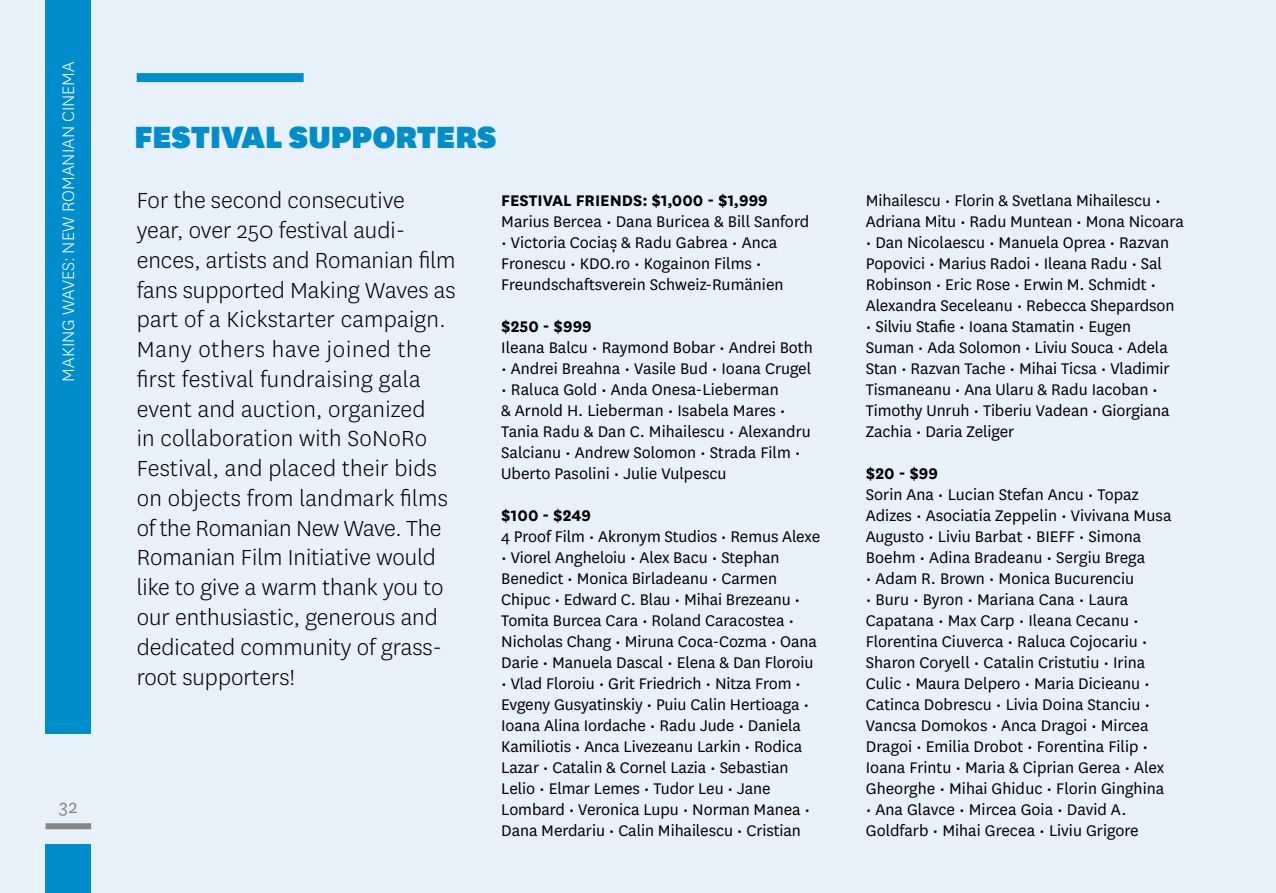
<style>
.page{position:relative;width:1276px;height:893px;background:#e8f0fa}
.page>*{position:absolute;margin:0;border:0;box-sizing:border-box;transform-origin:0 0}
.t1{font:900 36px "National";color:#008dcc}
.t2{font:300 25.5px/29.7px "National";color:#000}
.t3{font:21px "National";color:#868686}
.t4{font:300 19.5px "National";letter-spacing:.01em;color:#fff}
.t5{font:18px/21px "National";letter-spacing:-.005em;color:#000}
.t6{font:700 18px "National";color:#000}
</style>
<div class="page">
<div style="left:46px;top:823px;width:45px;height:6px;background:#868686"></div>
<div style="left:46px;top:844px;width:45px;height:49px;background:#008dcc"></div>
<div style="left:46px;top:0;width:45px;height:733px;background:#008dcc"></div>
<div style="left:137px;top:73px;width:167px;height:9px;background:#008dcc"></div>
<p class="t4" style="left:56px;top:382px;width:322px;rotate:-90deg">MAKI NG WAVES: New Roman ian Cin ema</p>
<p class="t3" style="left:59px;top:792px;width:20px">32</p>
<h1 class="t1" style="left:135px;top:112px;width:20px">FEST</h1>
<h1 class="t1" style="left:210px;top:112px;width:143px">IVAL SUPPORTERS</h1>
<p class="t2" style="left:137px;top:185px;width:320px">For the second consecutive year, over 250 festival audi&shy;ences, artists and Romanian film fans supported M aking Waves as part of a Kickstarter campaign.<br>Many others have joined the first festival fundraising gala event and auction, organized<br>in collaboration with SoNoRo<br>Festival, and placed their bids on objects from landmark films of the Romanian New Wave. The<br>Romanian Film I nitiative would like to give a warm thank you to our enthusiastic, generous and dedicated community of grass&shy;root supporters!</p>
<p class="t6" style="left:501px;top:187px;width:46px">FESTIVAL</p>
<p class="t6" style="left:576px;top:187px;width:20px">FRIENDS</p>
<p class="t6" style="left:642px;top:187px;width:127px">: $1,000 - $1,999</p>
<p class="t5" style="left:501px;top:210px;width:309px">Marius Bercea • Dana Buricea &amp; Bill Sanford</p>
<p class="t5" style="left:501px;top:231px;width:284px">• Victoria Cociaș &amp; Radu Gabrea • Anca<br>Fronescu • KDO.ro • Kogainon Films •<br>Freundschaftsverein Schweiz-Rumänien</p>
<p class="t6" style="left:501px;top:313px;width:92px">$250 - $999</p>
<p class="t5" style="left:501px;top:336px;width:313px">Ileana Balcu • Raymond Bobar • Andrei Both</p>
<p class="t5" style="left:501px;top:357px;width:312px">• Andrei Breahna • Vasile Bud • Ioana Crugel</p>
<p class="t5" style="left:501px;top:378px;width:311px">• Raluca Gold • Anda Onesa-Lieberman<br>&amp; Arnold H. Lieberman • Isabela Mares • Tania Radu &amp; Dan C. Mihailescu • Alexandru Salcianu • Andrew Solomon • Strada Film • Uberto Pasolini • Julie Vulpescu</p>
<p class="t6" style="left:501px;top:502px;width:91px">$100 - $249</p>
<p class="t5" style="left:501px;top:525px;width:320px">4 Proof Film • Akronym Studios • Remus Alexe</p>
<p class="t5" style="left:501px;top:546px;width:317px">• Viorel Angheloiu • Alex Bacu • Stephan Benedict • Monica Birladeanu • Carmen Chipuc • Edward C. Blau • Mihai Brezeanu • Tomita Burcea Cara • Roland Caracostea • Nicholas Chang • Miruna Coca-Cozma • Oana Darie • Manuela Dascal • Elena &amp; Dan Floroiu</p>
<p class="t5" style="left:501px;top:672px;width:311px">• Vlad Floroiu • Grit Friedrich • Nitza From • Evgeny Gusyatinskiy • Puiu Calin Hertioaga • Ioana Alina Iordache • Radu Jude • Daniela Kamiliotis • Anca Livezeanu Larkin • Rodica Lazar • Catalin &amp; Cornel Lazia • Sebastian Lelio • Elmar Lemes • Tudor Leu • Jane Lombard • Veronica Lupu • Norman Manea • Dana Merdariu • Calin Mihailescu • Cristian</p>
<p class="t5" style="left:866px;top:189px;width:319px">Mihailescu • Florin &amp; Svetlana Mihailescu •<br>Adriana Mitu • Radu Muntean • Mona Nicoara</p>
<p class="t5" style="left:866px;top:231px;width:310px">• Dan Nicolaescu • Manuela Oprea • Razvan Popovici • Marius Radoi • Ileana Radu • Sal Robinson • Eric Rose • Erwin M. Schmidt • Alexandra Seceleanu • Rebecca Shepardson</p>
<p class="t5" style="left:866px;top:315px;width:305px">• Silviu Stafie • Ioana Stamatin • Eugen Suman • Ada Solomon • Liviu Souca • Adela Stan • Razvan Tache • Mihai Ticsa • Vladimir Tismaneanu • Ana Ularu &amp; Radu Iacoban • Timothy Unruh • Tiberiu Vadean • Giorgiana Zachia • Daria Zeliger</p>
<p class="t6" style="left:866px;top:460px;width:74px">$20 - $99</p>
<p class="t5" style="left:866px;top:483px;width:307px">Sorin Ana • Lucian Stefan Ancu • Topaz Adizes • Asociatia Zeppelin • Vivivana Musa Augusto • Liviu Barbat • BIEFF • Simona Boehm • Adina Bradeanu • Sergiu Brega</p>
<p class="t5" style="left:866px;top:567px;width:270px">• Adam R. Brown • Monica Bucurenciu</p>
<p class="t5" style="left:866px;top:588px;width:300px">• Buru • Byron • Mariana Cana • Laura Capatana • Max Carp • Ileana Cecanu • Florentina Ciuverca • Raluca Cojocariu • Sharon Coryell • Catalin Cristutiu • Irina Culic • Maura Delpero • Maria Dicieanu • Catinca Dobrescu • Livia Doina Stanciu • Vancsa Domokos • Anca Dragoi • Mircea Dragoi • Emilia Drobot • Forentina Filip • Ioana Frintu • Maria &amp; Ciprian Gerea • Alex Gheorghe • Mihai Ghiduc • Florin Ginghina</p>
<p class="t5" style="left:866px;top:798px;width:274px">• Ana Glavce • Mircea Goia • David A.<br>Goldfarb • Mihai Grecea • Liviu Grigore</p>
</div>
